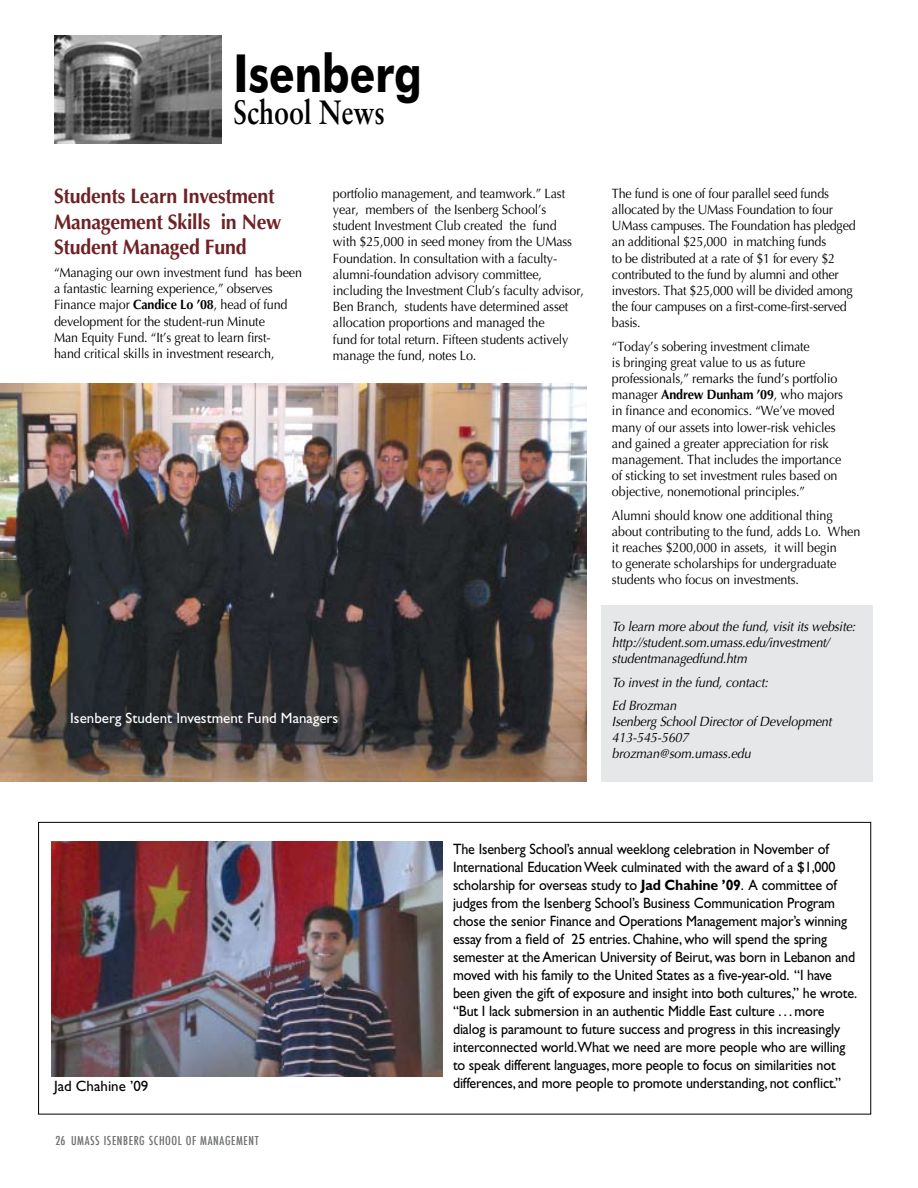
<style>
.page{position:relative;width:918px;height:1188px;background:#fff}
.page>*{position:absolute;margin:0;border:0;box-sizing:border-box;transform-origin:0 0}
.t1{font:700 52.5px "Futura BT";color:#000;scale:.8 1}
.t2{font:700 33.75px "Sabon";color:#000;scale:.8 1}
.t3{font:700 21px/25.2px "Optima";letter-spacing:-.01em;color:#6f2226;scale:.93 1}
.t4{font:15px/18px "Gill Sans";letter-spacing:-.01em;color:#000;scale:.94 1}
.t5{font:15px "Gill Sans";color:#fff}
.t6{font:15px "Gill Sans";letter-spacing:-.01em;color:#000}
.t7{font:13.5px/16.2px "Optima";letter-spacing:-.01em;color:#000;scale:.93 1}
.t8{font:italic 13.5px/16.2px "Optima";letter-spacing:-.01em;color:#000;scale:.93 1}
.t9{font:500 condensed 12px "Futura";letter-spacing:.05em;color:#6d6f71}
.s1{font-weight:700}
</style>
<div class="page">
<img style="left:54px;top:36px;width:168px;height:108px">
<img style="left:0;top:383px;width:586px;height:399px">
<img style="left:51px;top:841px;width:391px;height:236px">
<div style="left:601px;top:605px;width:271px;height:177px;background:#e6e7e8"></div>
<h1 class="t1" style="left:234px;top:41px;width:237px">Isenberg</h1>
<h2 class="t2" style="left:234px;top:91px;width:191px">School News</h2>
<h3 class="t3" style="left:54px;top:184px;width:246px">Students Learn Investment<br>Management Skills in New<br>Student Managed Fund</h3>
<p class="t7" style="left:54px;top:264px;width:268px">“Managing our own investment fund has been a fantastic learning experience,” observes Finance major <span class="s1">Candice Lo ’08</span>, head of fund development for the student-run Minute<br>Man Equity Fund. “It’s great to learn first-<br>hand critical skills in investment research,</p>
<p class="t7" style="left:333px;top:185px;width:271px">portfolio management, and teamwork.” Last year, members of the Isenberg School’s student Investment Club created the fund<br>with $25,000 in seed money from the UMass Foundation. In consultation with a faculty&shy;alumni-foundation advisory committee, including the Investment Club’s faculty advisor, Ben Branch, students have determined asset allocation proportions and managed the<br>fund for total return. Fifteen students actively manage the fund, notes Lo.</p>
<p class="t7" style="left:612px;top:185px;width:264px">The fund is one of four parallel seed funds allocated by the UMass Foundation to four UMass campuses. The Foundation has pledged an additional $25,000 in matching funds<br>to be distributed at a rate of $1 for every $2 contributed to the fund by alumni and other investors. That $25,000 will be divided among the four campuses on a first-come-first-served basis.</p>
<p class="t7" style="left:612px;top:338px;width:250px">“Today’s sobering investment climate<br>is bringing great value to us as future professionals,” remarks the fund’s portfolio manager <span class="s1">Andrew Dunham ’09</span>, who majors in finance and economics. “We’ve moved many of our assets into lower-risk vehicles and gained a greater appreciation for risk management. That includes the importance of sticking to set investment rules based on objective, nonemotional principles.”</p>
<p class="t7" style="left:612px;top:507px;width:269px">Alumni should know one additional thing about contributing to the fund, adds Lo. When it reaches $200,000 in assets, it will begin<br>to generate scholarships for undergraduate students who focus on investments.</p>
<p class="t8" style="left:612px;top:618px;width:263px">To learn more about the fund, visit its website: http://student.som.umass.edu/investment/ studentmanagedfund.htm</p>
<p class="t8" style="left:612px;top:671px;width:169px;line-height:23.2px">To invest in the fund, contact:<br>Ed Brozman</p>
<p class="t8" style="left:612px;top:713px;width:238px">Isenberg School Director of Development<br>413-545-5607<br>brozman@som.umass.edu</p>
<p class="t5" style="left:70px;top:709px;width:270px">Isenberg Student Investment Fund Managers</p>
<p class="t6" style="left:54px;top:1078px;width:96px">Jad Chahine ’09</p>
<p class="t9" style="left:56px;top:1133px;width:205px">26 UMASS ISENBERG SCHOOL OF MANAGEMENT</p>
<p class="t4" style="left:453px;top:840px;width:432px">The Isenberg School’s annual weeklong celebration in November of International Education Week culminated with the award of a $1,000 scholarship for overseas study to <span class="s1">Jad Chahine ’09</span>. A committee of judges from the Isenberg School’s Business Communication Program chose the senior Finance and Operations Management major’s winning essay from a field of 25 entries. Chahine, who will spend the spring semester at the American University of Beirut, was born in Lebanon and moved with his family to the United States as a five-year-old. “I have been given the gift of exposure and insight into both cultures,” he wrote. “But I lack submersion in an authentic Middle East culture . . . more dialog is paramount to future success and progress in this increasingly interconnected world.What we need are more people who are willing to speak different languages, more people to focus on similarities not differences, and more people to promote understanding, not conflict.”</p>
</div>
